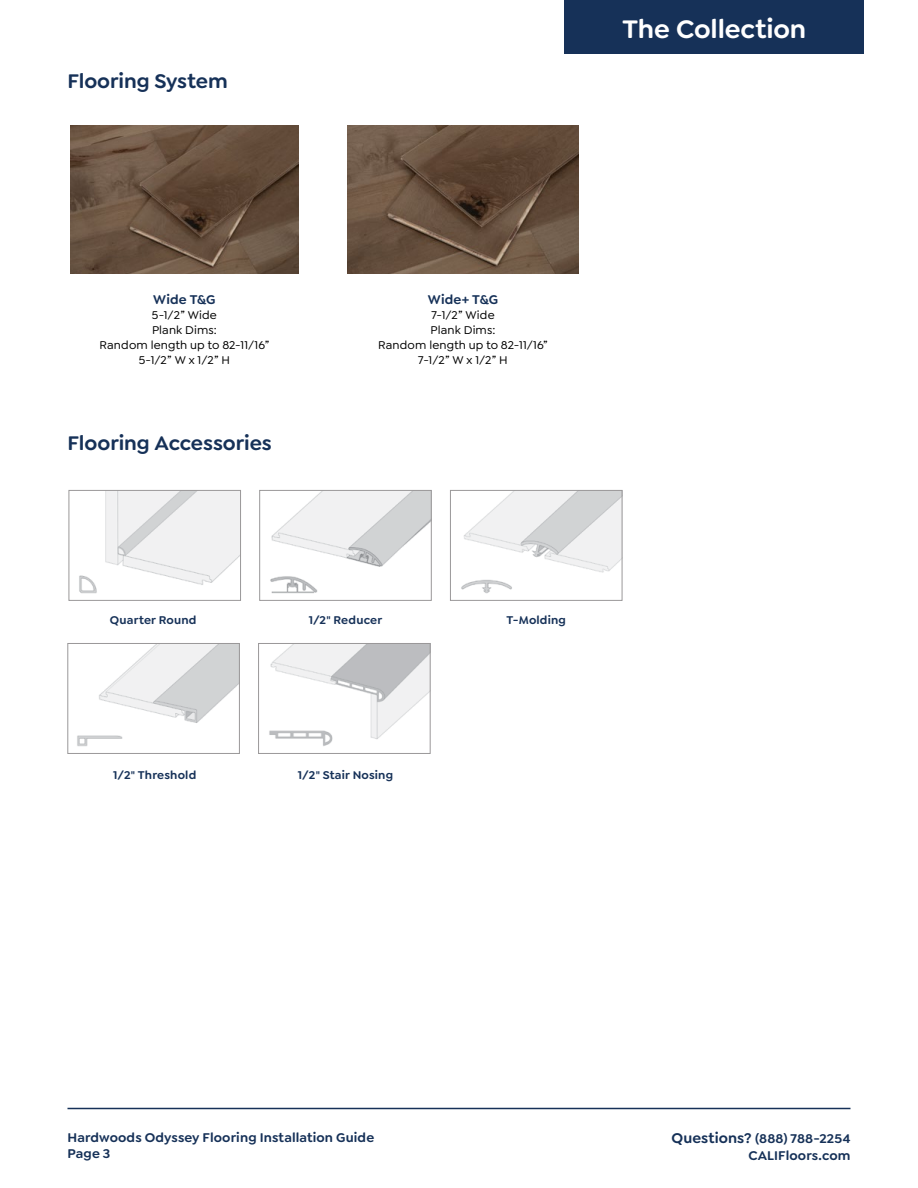
<style>
.page{position:relative;width:918px;height:1188px;background:#fff}
.page>*{position:absolute;margin:0;border:0;box-sizing:border-box;transform-origin:0 0}
.t1{font:600 27px "Goldplay";letter-spacing:-.005em;color:#fff}
.t2{font:600 21px "Goldplay";letter-spacing:-.005em;color:#163158}
.t3{font:600 13.5px/16.2px "Goldplay";letter-spacing:.01em;color:#163158}
.t4{font:500 12px/15px "Goldplay";letter-spacing:.01em;color:#000;text-align:center}
.t5{font:600 12px "Goldplay";letter-spacing:.015em;color:#163158}
.s1{font-size:15px}
</style>
<div class="page">
<div style="left:565px;top:0;width:299px;height:54px;background:#163158"></div>
<hr style="left:68px;top:1108px;width:782px;height:1px;background:#163158">
<img style="left:77px;top:645px;width:161px;height:102px">
<div style="left:68px;top:643px;width:172px;height:111px;border:1px solid #9a9899"></div>
<img style="left:79px;top:492px;width:160px;height:102px">
<div style="left:69px;top:490px;width:172px;height:111px;border:1px solid #9a9899"></div>
<img style="left:269px;top:645px;width:159px;height:101px">
<div style="left:258px;top:643px;width:172px;height:111px;border:1px solid #9a9899"></div>
<img style="left:270px;top:492px;width:159px;height:102px">
<div style="left:260px;top:490px;width:171px;height:111px;border:1px solid #9a9899"></div>
<img style="left:461px;top:492px;width:159px;height:102px">
<div style="left:450px;top:490px;width:172px;height:111px;border:1px solid #9a9899"></div>
<img style="left:70px;top:126px;width:229px;height:148px">
<img style="left:348px;top:126px;width:230px;height:148px">
<h2 class="t2" style="left:68px;top:68px;width:162px">Flooring System</h2>
<h1 class="t1" style="left:623px;top:12px;width:185px">The Collection</h1>
<p class="t3" style="left:153px;top:291px;width:64px">Wide T&amp;G</p>
<p class="t4" style="left:100px;top:308px;width:171px">5-1/2” Wide<br>Plank Dims:<br>Random length up to 82-11/16”<br>5-1/2” W x 1/2” H</p>
<h2 class="t2" style="left:68px;top:430px;width:206px">Flooring Accessories</h2>
<p class="t3" style="left:428px;top:291px;width:72px">Wide+ T&amp;G</p>
<p class="t4" style="left:378px;top:308px;width:171px">7-1/2” Wide<br>Plank Dims:<br>Random length up to 82-11/16”<br>7-1/2” W x 1/2” H</p>
<p class="t5" style="left:110px;top:613px;width:88px">Quarter Round</p>
<p class="t5" style="left:309px;top:613px;width:75px">1/2" Reducer</p>
<p class="t5" style="left:113px;top:767px;width:85px">1/2" Threshold</p>
<p class="t5" style="left:298px;top:767px;width:97px">1/2" Stair Nosing</p>
<p class="t5" style="left:507px;top:613px;width:61px">T-Molding</p>
<p class="t3" style="left:68px;top:1129px;width:308px">Hardwoods Odyssey Flooring Installation Guide<br>Page 3</p>
<p class="t3" style="left:671px;top:1131px;width:181px;text-align:right"><span class="s1">Questions?</span> (888) 788-2254<br>CALIFloors.com</p>
</div>
